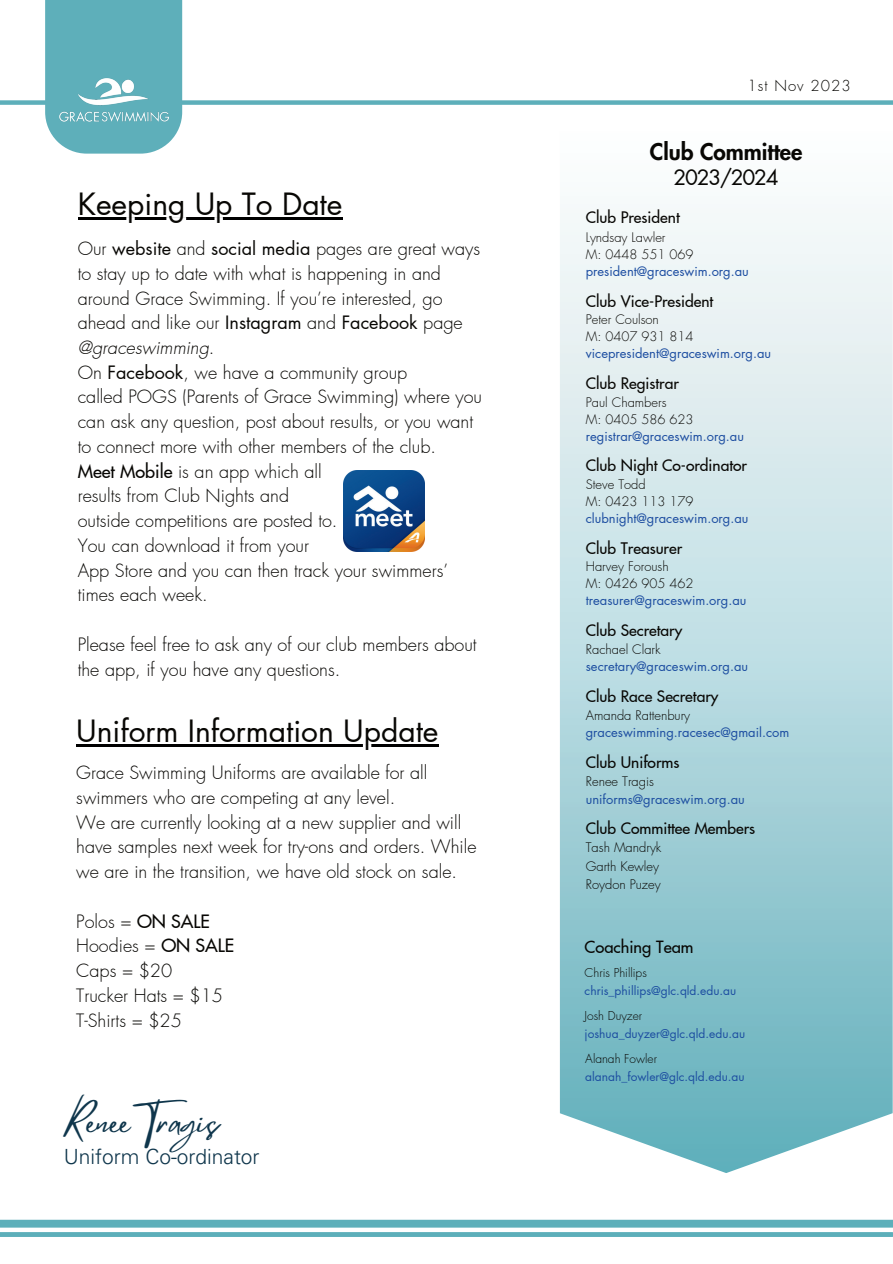
<style>
.page{position:relative;width:893px;height:1264px;background:#fff}
.page>*{position:absolute;margin:0;border:0;box-sizing:border-box;transform-origin:0 0}
.t1{font:33px "Mistrully";color:#0f364c}
.t2{font:30px "Futura LT Pro";color:#080704}
.t3{font:800 22.5px "Futura LT Pro";color:#080704}
.t4{font:300 21px "Univers LT Pro 45";color:#0f364c}
.t5{font:21px "Futura LT Pro";letter-spacing:-.06em;color:#080704}
.t6{font:300 18px/24.8px "Futura LT Pro";color:#080704}
.t7{font:500 16.5px "Futura LT Pro";color:#080704}
.t8{font:500 15.6px "Futura LT Pro";color:#080704}
.t9{font:300 15px "Futura LT Pro";letter-spacing:.07em;color:#080704}
.t10{font:12.9px "Futura LT Pro";color:#1d4ea1}
.t11{font:300 12.9px/16.8px "Futura LT Pro";color:#080704}
.t12{font:12px "Futura LT Pro";color:#1d4ea1}
.t13{font:300 12px "Futura LT Pro";color:#080704}
.s1{font-weight:400}
.s2{font-style:italic}
.s3{font-weight:500}
</style>
<div class="page">
<div style="left:0;top:100px;width:892px;height:5px;background:#5dafba"></div>
<img style="left:559px;top:213px;width:333px;height:960px">
<img style="left:344px;top:470px;width:81px;height:81px">
<div style="left:45px;top:0;width:137px;height:154px;background:#5eafba"></div>
<img style="left:59px;top:78px;width:109px;height:44px">
<hr style="left:78px;top:218px;width:264px;height:2px;background:#000">
<hr style="left:76px;top:744px;width:362px;height:2px;background:#000">
<svg style="left:0;top:1232px;width:892px;height:4px;fill:#5dafba"></svg>
<div style="left:0;top:1219px;width:892px;height:8px;background:#5dafba"></div>
<h2 class="t2" style="left:78px;top:184px;width:266px">Keeping Up To Date</h2>
<p class="t6" style="left:78px;top:236px;width:406px">Our <span class="s1">website</span> and <span class="s1">social media</span> pages are great ways to stay up to date with what is happening in and around Grace Swimming. If you’re interested, go ahead and like our <span class="s1">Instagram</span> and <span class="s1">Facebook</span> page <span class="s2">@graceswimming</span>.<br>On <span class="s1">Facebook</span>, we have a community group<br>called POGS (Parents of Grace Swimming) where you can ask any question, post about results, or you want to connect more with other members of the club.<br><span class="s3">Meet Mobile</span> is an app which all<br>results from Club Nights and<br>outside competitions are posted to.<br>You can download it from your<br>App Store and you can then track your swimmers’ times each week.</p>
<p class="t6" style="left:78px;top:632px;width:400px">Please feel free to ask any of our club members about the app, if you have any questions.</p>
<h2 class="t2" style="left:76px;top:710px;width:363px">Uniform Information Update</h2>
<p class="t6" style="left:76px;top:760px;width:402px">Grace Swimming Uniforms are available for all swimmers who are competing at any level.<br>We are currently looking at a new supplier and will have samples next week for try-ons and orders. While we are in the transition, we have old stock on sale.</p>
<p class="t6" style="left:76px;top:908px;width:159px">Polos = <span class="s3">ON SALE<br></span>Hoodies = <span class="s3">ON SALE<br></span>Caps = $20<br>Trucker Hats = $15<br>T-Shirts = $25</p>
<h1 class="t1" style="left:64px;top:1100px;width:156px">Renee Tragis</h1>
<p class="t4" style="left:64px;top:1142px;width:197px">Uniform Co-ordinator</p>
<p class="t9" style="left:747px;top:76px;width:105px">1st Nov 2023</p>
<p class="t3" style="left:649px;top:135px;width:154px">Club Committee</p>
<p class="t5" style="left:673px;top:163px;width:107px">2023/2024</p>
<p class="t8" style="left:585px;top:205px;width:95px">Club President</p>
<p class="t11" style="left:585px;top:229px;width:109px">Lyndsay Lawler<br>M: 0448 551 069</p>
<p class="t10" style="left:585px;top:262px;width:164px">president@graceswim.org.au</p>
<p class="t8" style="left:585px;top:289px;width:129px">Club Vice-President</p>
<p class="t11" style="left:585px;top:311px;width:109px">Peter Coulson<br>M: 0407 931 814</p>
<p class="t10" style="left:585px;top:345px;width:187px">vicepresident@graceswim.org.au</p>
<p class="t8" style="left:585px;top:372px;width:94px">Club Registrar</p>
<p class="t11" style="left:585px;top:394px;width:109px">Paul Chambers<br>M: 0405 586 623</p>
<p class="t10" style="left:585px;top:427px;width:160px">registrar@graceswim.org.au</p>
<p class="t8" style="left:585px;top:454px;width:163px">Club Night Co-ordinator</p>
<p class="t11" style="left:585px;top:476px;width:109px">Steve Todd<br>M: 0423 113 179</p>
<p class="t10" style="left:585px;top:509px;width:164px">clubnight@graceswim.org.au</p>
<p class="t8" style="left:585px;top:536px;width:98px">Club Treasurer</p>
<p class="t11" style="left:585px;top:558px;width:109px">Harvey Foroush<br>M: 0426 905 462</p>
<p class="t10" style="left:585px;top:592px;width:162px">treasurer@graceswim.org.au</p>
<p class="t8" style="left:585px;top:618px;width:98px">Club Secretary</p>
<p class="t11" style="left:585px;top:640px;width:76px">Rachael Clark</p>
<p class="t10" style="left:585px;top:657px;width:164px">secretary@graceswim.org.au</p>
<p class="t8" style="left:585px;top:684px;width:134px">Club Race Secretary</p>
<p class="t11" style="left:585px;top:706px;width:106px">Amanda Rattenbury</p>
<p class="t10" style="left:585px;top:723px;width:205px">graceswimming.racesec@gmail.com</p>
<p class="t8" style="left:585px;top:751px;width:95px">Club Uniforms</p>
<p class="t11" style="left:585px;top:773px;width:70px">Renee Tragis</p>
<p class="t10" style="left:585px;top:790px;width:160px">uniforms@graceswim.org.au</p>
<p class="t8" style="left:585px;top:817px;width:171px">Club Committee Members</p>
<p class="t11" style="left:585px;top:838px;width:77px;line-height:18.5px">Tash Mandryk<br>Garth Kewley<br>Roydon Puzey</p>
<p class="t7" style="left:584px;top:934px;width:110px">Coaching Team</p>
<p class="t13" style="left:584px;top:964px;width:64px">Chris Phillips</p>
<p class="t12" style="left:584px;top:982px;width:153px">chris_phillips@glc.qld.edu.au</p>
<p class="t13" style="left:584px;top:1007px;width:59px">Josh Duyzer</p>
<p class="t12" style="left:584px;top:1025px;width:162px">joshua_duyzer@glc.qld.edu.au</p>
<p class="t13" style="left:585px;top:1050px;width:73px">Alanah Fowler</p>
<p class="t12" style="left:585px;top:1068px;width:161px">alanah_fowler@glc.qld.edu.au</p>
</div>
